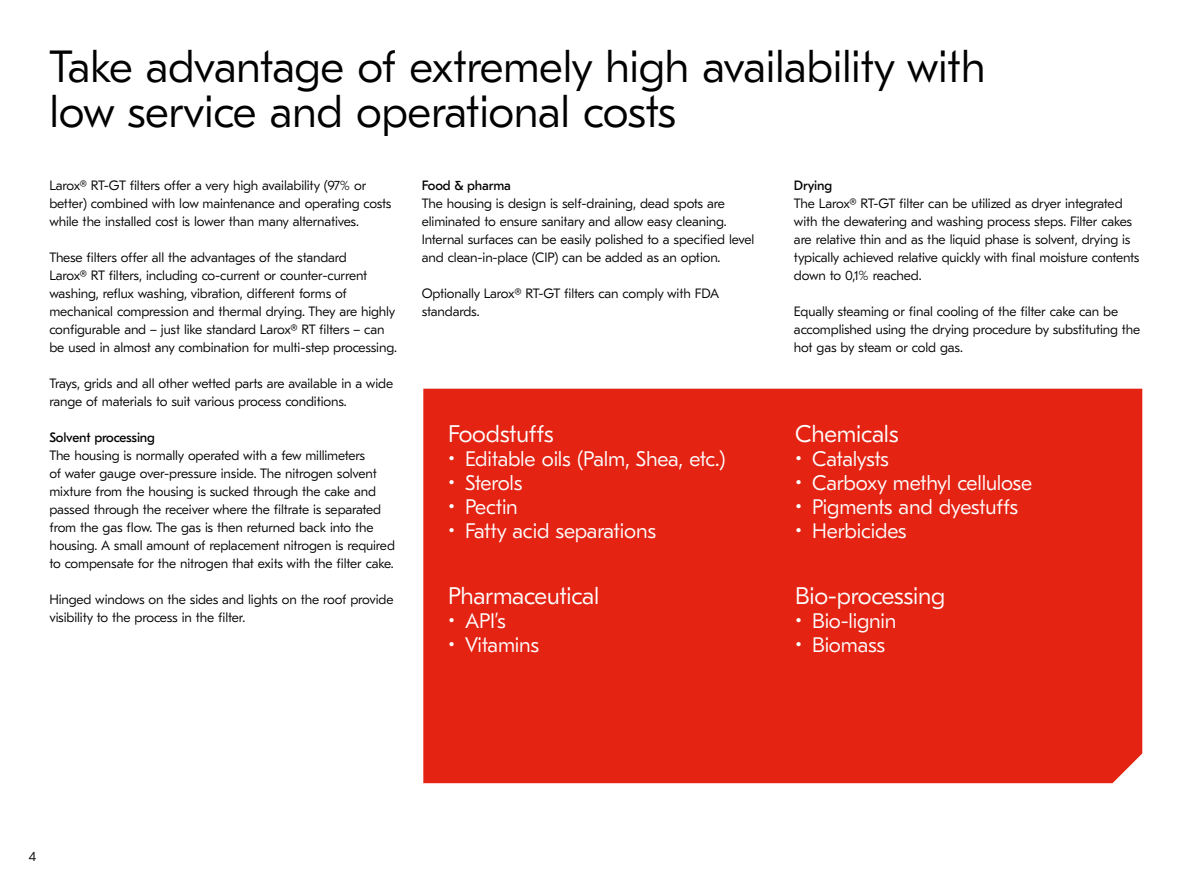
<style>
.page{position:relative;width:1191px;height:893px;background:#fff}
.page>*{position:absolute;margin:0;border:0;box-sizing:border-box;transform-origin:0 0}
.t1{font:300 45px/45px "GT Eesti LC Text";letter-spacing:-.01em;color:#000}
.t2{font:300 24px "GT Eesti LC Text";letter-spacing:-.01em;color:#fff}
.t3{font:300 21px "GT Eesti LC Text";letter-spacing:-.01em;color:#fff}
.t4{font:300 13.5px/18px "GT Eesti LC Text";letter-spacing:-.01em;color:#000}
.t5{font:13.5px "GT Eesti LC Text";letter-spacing:-.01em;color:#000}
</style>
<div class="page">
<div style="left:423px;top:389px;width:719px;height:394px;background:#e42313"></div>
<h1 class="t1" style="left:49px;top:45px;width:937px">Take advantage of extremely high availability with low service and operational costs</h1>
<p class="t4" style="left:49px;top:177px;width:343px">Larox® RT-GT filters offer a very high availability (97% or better) combined with low maintenance and operating costs while the installed cost is lower than many alternatives.</p>
<p class="t4" style="left:49px;top:249px;width:349px">These filters offer all the advantages of the standard<br>Larox® RT filters, including co-current or counter-current washing, reflux washing, vibration, different forms of mechanical compression and thermal drying. They are highly configurable and – just like standard Larox® RT filters – can be used in almost any combination for multi-step processing.</p>
<p class="t4" style="left:49px;top:375px;width:345px">Trays, grids and all other wetted parts are available in a wide range of materials to suit various process conditions.</p>
<p class="t5" style="left:49px;top:430px;width:107px">Solvent processing</p>
<p class="t4" style="left:49px;top:447px;width:347px">The housing is normally operated with a few millimeters<br>of water gauge over-pressure inside. The nitrogen solvent mixture from the housing is sucked through the cake and passed through the receiver where the filtrate is separated from the gas flow. The gas is then returned back into the housing. A small amount of replacement nitrogen is required to compensate for the nitrogen that exits with the filter cake.</p>
<p class="t4" style="left:49px;top:590px;width:346px">Hinged windows on the sides and lights on the roof provide visibility to the process in the filter.</p>
<p class="t5" style="left:422px;top:178px;width:91px">Food &amp; pharma</p>
<p class="t4" style="left:422px;top:194px;width:334px">The housing is design is self-draining, dead spots are eliminated to ensure sanitary and allow easy cleaning.<br>Internal surfaces can be easily polished to a specified level and clean-in-place (CIP) can be added as an option.</p>
<p class="t4" style="left:422px;top:284px;width:299px">Optionally Larox® RT-GT filters can comply with FDA standards.</p>
<h2 class="t2" style="left:448px;top:420px;width:107px">Foodstuffs</h2>
<h3 class="t3" style="left:448px;top:447px;width:279px">• Editable oils (Palm, Shea, etc.)</h3>
<h3 class="t3" style="left:448px;top:471px;width:76px">• Sterols</h3>
<h3 class="t3" style="left:448px;top:495px;width:71px">• Pectin</h3>
<h3 class="t3" style="left:448px;top:519px;width:209px">• Fatty acid separations</h3>
<h2 class="t2" style="left:448px;top:582px;width:153px">Pharmaceutical</h2>
<h3 class="t3" style="left:448px;top:609px;width:59px">• API’s</h3>
<h3 class="t3" style="left:448px;top:633px;width:93px">• Vitamins</h3>
<p class="t5" style="left:794px;top:178px;width:40px">Drying</p>
<p class="t4" style="left:794px;top:194px;width:347px">The Larox® RT-GT filter can be utilized as dryer integrated with the dewatering and washing process steps. Filter cakes are relative thin and as the liquid phase is solvent, drying is typically achieved relative quickly with final moisture contents down to 0,1% reached.</p>
<p class="t4" style="left:794px;top:302px;width:348px">Equally steaming or final cooling of the filter cake can be accomplished using the drying procedure by substituting the hot gas by steam or cold gas.</p>
<h2 class="t2" style="left:795px;top:420px;width:105px">Chemicals</h2>
<h3 class="t3" style="left:795px;top:447px;width:95px">• Catalysts</h3>
<h3 class="t3" style="left:795px;top:471px;width:238px">• Carboxy methyl cellulose</h3>
<h3 class="t3" style="left:795px;top:495px;width:224px">• Pigments and dyestuffs</h3>
<h3 class="t3" style="left:795px;top:519px;width:113px">• Herbicides</h3>
<h2 class="t2" style="left:795px;top:582px;width:151px">Bio-processing</h2>
<h3 class="t3" style="left:795px;top:609px;width:103px">• Bio-lignin</h3>
<h3 class="t3" style="left:795px;top:633px;width:92px">• Biomass</h3>
<p class="t4" style="left:29px;top:848px;width:9px">4</p>
</div>
